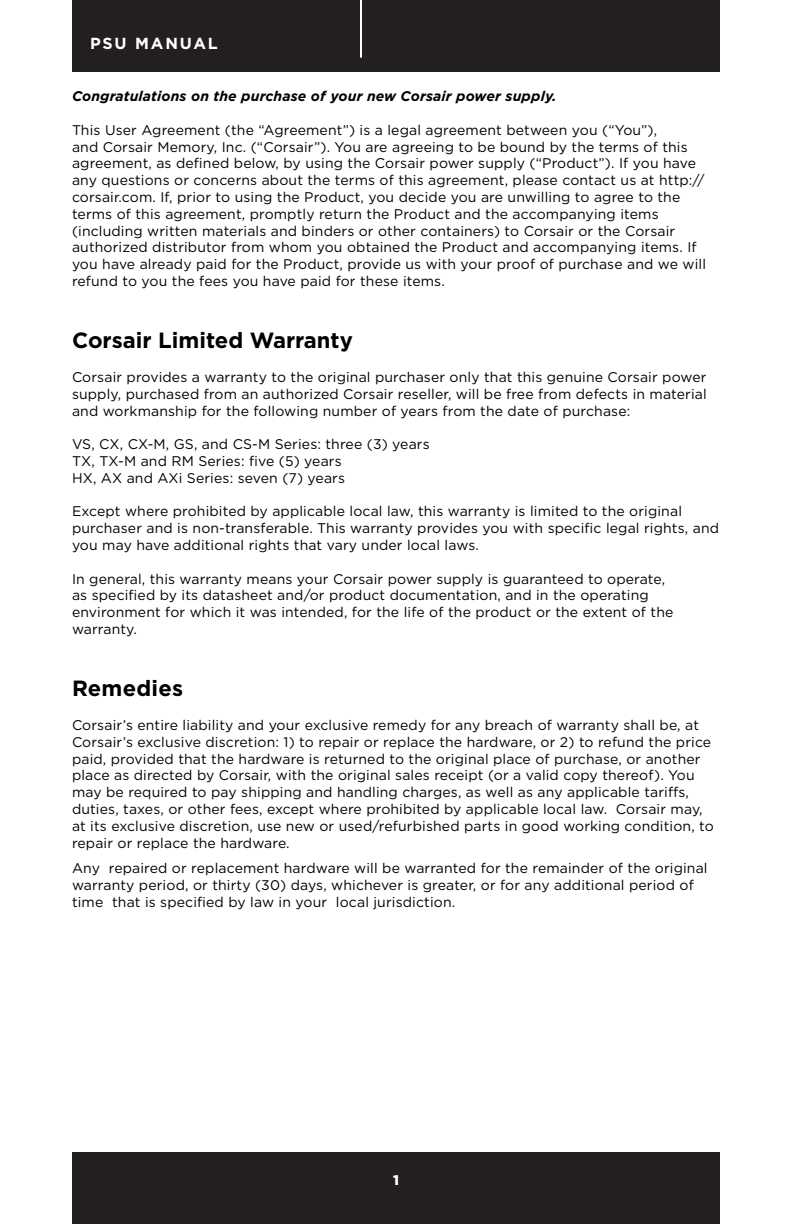
<style>
.page{position:relative;width:792px;height:1224px;background:#fff}
.page>*{position:absolute;margin:0;border:0;box-sizing:border-box;transform-origin:0 0}
.t1{font:700 22px "Gotham";color:#000}
.t2{font:700 16px "Gotham";letter-spacing:.115em;color:#fff}
.t3{font:14px/16.8px "Gotham";letter-spacing:.01em;color:#000}
.t4{font:italic 700 14px "Gotham";letter-spacing:.01em;color:#000}
.t5{font:900 14px "Gotham";color:#fff}
</style>
<div class="page">
<div style="left:72px;top:0;width:648px;height:72px;background:#231f20"></div>
<div style="left:72px;top:1152px;width:648px;height:72px;background:#231f20"></div>
<hr style="left:360px;top:0;width:2px;height:58px;background:#fff">
<p class="t2" style="left:90px;top:36px;width:129px">PSU MANUAL</p>
<p class="t4" style="left:72px;top:90px;width:486px">Congratulations on the purchase of your new Corsair power supply.</p>
<p class="t3" style="left:72px;top:122px;width:636px">This User Agreement (the “Agreement”) is a legal agreement between you (“You”),<br>and Corsair Memory, Inc. (“Corsair”). You are agreeing to be bound by the terms of this agreement, as defined below, by using the Corsair power supply (“Product”). If you have any questions or concerns about the terms of this agreement, please contact us at http:// corsair.com. If, prior to using the Product, you decide you are unwilling to agree to the terms of this agreement, promptly return the Product and the accompanying items (including written materials and binders or other containers) to Corsair or the Corsair authorized distributor from whom you obtained the Product and accompanying items. If you have already paid for the Product, provide us with your proof of purchase and we will refund to you the fees you have paid for these items.</p>
<h1 class="t1" style="left:72px;top:331px;width:282px">Corsair Limited Warranty</h1>
<p class="t3" style="left:72px;top:369px;width:636px;text-align:justify">Corsair provides a warranty to the original purchaser only that this genuine Corsair power supply, purchased from an authorized Corsair reseller, will be free from defects in material and workmanship for the following number of years from the date of purchase:</p>
<p class="t3" style="left:72px;top:437px;width:359px">VS, CX, CX-M, GS, and CS-M Series: three (3) years<br>TX, TX-M and RM Series: five (5) years<br>HX, AX and AXi Series: seven (7) years</p>
<p class="t3" style="left:72px;top:504px;width:649px">Except where prohibited by applicable local law, this warranty is limited to the original purchaser and is non-transferable. This warranty provides you with specific legal rights, and you may have additional rights that vary under local laws.</p>
<p class="t3" style="left:72px;top:571px;width:603px">In general, this warranty means your Corsair power supply is guaranteed to operate, as specified by its datasheet and/or product documentation, and in the operating environment for which it was intended, for the life of the product or the extent of the warranty.</p>
<h1 class="t1" style="left:72px;top:679px;width:113px">Remedies</h1>
<p class="t3" style="left:72px;top:717px;width:643px">Corsair’s entire liability and your exclusive remedy for any breach of warranty shall be, at Corsair’s exclusive discretion: 1) to repair or replace the hardware, or 2) to refund the price paid, provided that the hardware is returned to the original place of purchase, or another place as directed by Corsair, with the original sales receipt (or a valid copy thereof). You may be required to pay shipping and handling charges, as well as any applicable tariffs, duties, taxes, or other fees, except where prohibited by applicable local law. Corsair may, at its exclusive discretion, use new or used/refurbished parts in good working condition, to repair or replace the hardware.</p>
<p class="t3" style="left:72px;top:861px;width:637px">Any repaired or replacement hardware will be warranted for the remainder of the original warranty period, or thirty (30) days, whichever is greater, or for any additional period of time that is specified by law in your local jurisdiction.</p>
<p class="t5" style="left:393px;top:1174px;width:7px">1</p>
</div>
